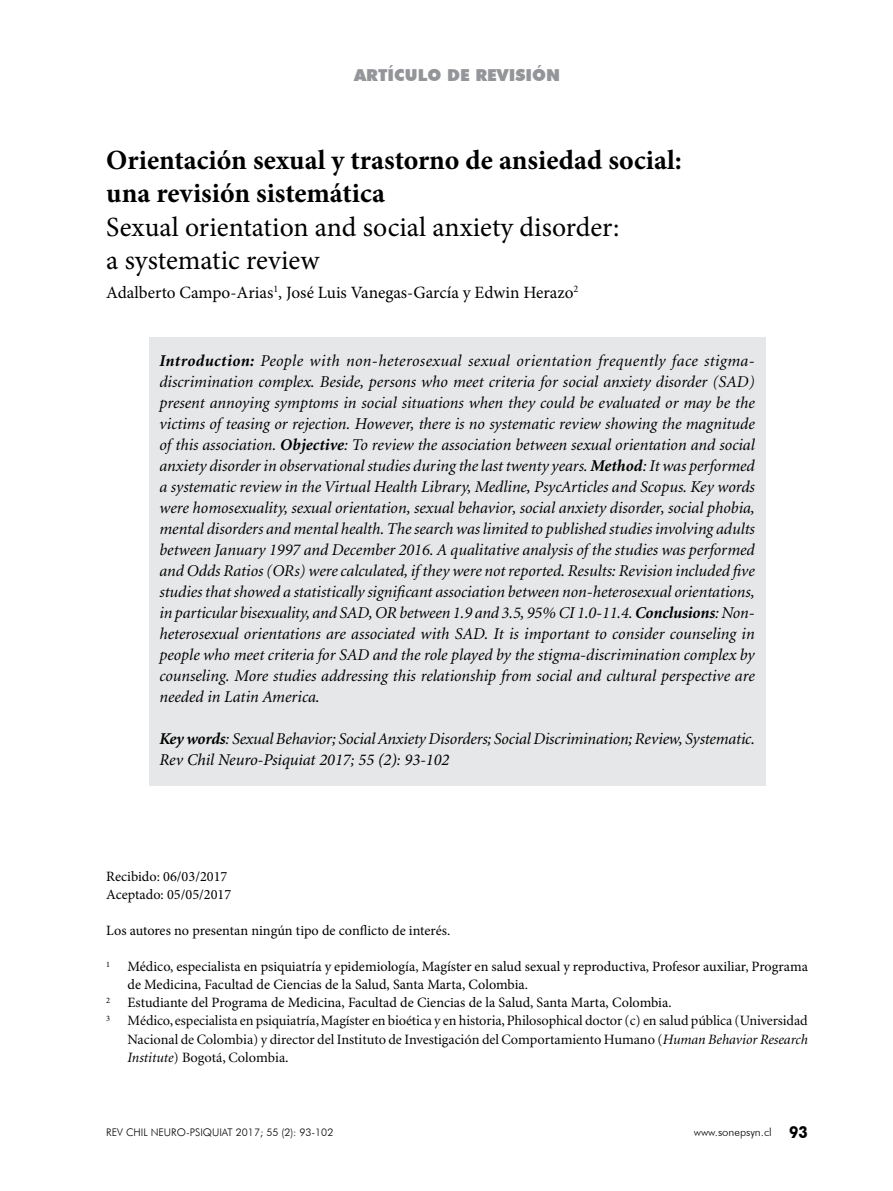
<style>
.page{position:relative;width:893px;height:1191px;background:#fff}
.page>*{position:absolute;margin:0;border:0;box-sizing:border-box;transform-origin:0 0}
.t1{font:700 27.75px/33.3px "Minion Pro";color:#000}
.t2{font:27.75px/33.3px "Minion Pro";color:#000}
.t3{font:17.25px "Minion Pro";color:#000}
.t4{font:italic 16.5px/21px "Minion";letter-spacing:-.005em;color:#000;text-align:justify}
.t5{font:italic 16.5px "Minion Pro";letter-spacing:-.005em;color:#000}
.t6{font:900 16.5px "Futura BT";color:#939598}
.t7{font:14.25px/18px "Minion Pro";color:#000}
.t8{font:14.25px/18px "Minion";color:#000;text-align:justify}
.t9{font:300 11.25px "Futura BT";color:#000}
.t10{font:300 10.5px "Futura BT";color:#000}
.s1{font-weight:700}
.s2{font-style:italic}
.s3{font-weight:700;font-size:16.5px}
</style>
<div class="page">
<div style="left:149px;top:337px;width:616px;height:449px;background:#e6e7e8"></div>
<p class="t6" style="left:354px;top:65px;width:207px">ARTÍCULO DE REVISIÓN</p>
<h1 class="t1" style="left:106px;top:143px;width:577px">Orientación sexual y trastorno de ansiedad social: una revisión sistemática</h1>
<h1 class="t2" style="left:106px;top:210px;width:515px">Sexual orientation and social anxiety disorder: a systematic review</h1>
<p class="t3" style="left:106px;top:281px;width:474px">Adalberto Campo-Arias<sup>1</sup>, José Luis Vanegas-García y Edwin Herazo<sup>2</sup></p>
<p class="t4" style="left:159px;top:351px;width:597px"><span class="s1">Introduction:</span> People with non-heterosexual sexual orientation frequently face stigma&shy;discrimination complex. Beside, persons who meet criteria for social anxiety disorder (SAD) present annoying symptoms in social situations when they could be evaluated or may be the victims of teasing or rejection. However, there is no systematic review showing the magnitude of this association. <span class="s1">Objective</span>: To review the association between sexual orientation and social anxiety disorder in observational studies during the last twenty years. <span class="s1">Method</span>: It was performed a systematic review in the Virtual Health Library, Medline, PsycArticles and Scopus. Key words were homosexuality, sexual orientation, sexual behavior, social anxiety disorder, social phobia, mental disorders and mental health. The search was limited to published studies involving adults between January 1997 and December 2016. A qualitative analysis of the studies was performed and Odds Ratios (ORs) were calculated, if they were not reported. Results: Revision included five studies that showed a statistically significant association between non-heterosexual orientations, in particular bisexuality, and SAD, OR between 1.9 and 3.5, 95% CI 1.0-11.4. <span class="s1">Conclusions</span>: Non&shy;heterosexual orientations are associated with SAD. It is important to consider counseling in people who meet criteria for SAD and the role played by the stigma-discrimination complex by counseling. More studies addressing this relationship from social and cultural perspective are needed in Latin America.</p>
<p class="t4" style="left:159px;top:729px;width:597px"><span class="s1">Key words</span>: Sexual Behavior; Social Anxiety Disorders; Social Discrimination; Review, Systematic.</p>
<p class="t5" style="left:159px;top:748px;width:292px">Rev Chil Neuro-Psiquiat 2017; 55 (2): 93-102</p>
<p class="t7" style="left:106px;top:868px;width:126px">Recibido: 06/03/2017<br>Aceptado: 05/05/2017</p>
<p class="t7" style="left:106px;top:922px;width:345px">Los autores no presentan ningún tipo de conflicto de interés.</p>
<p class="t7" style="left:106px;top:958px;width:703px"><sup>1</sup> Médico, especialista en psiquiatría y epidemiología, Magíster en salud sexual y reproductiva, Profesor auxiliar, Programa</p>
<p class="t7" style="left:127px;top:976px;width:402px">de Medicina, Facultad de Ciencias de la Salud, Santa Marta, Colombia.</p>
<p class="t7" style="left:106px;top:994px;width:567px"><sup>2</sup> Estudiante del Programa de Medicina, Facultad de Ciencias de la Salud, Santa Marta, Colombia.</p>
<p class="t8" style="left:127px;top:1012px;width:682px;text-indent:-21px"><sup>3</sup> Médico, especialista en psiquiatría, Magíster en bioética y en historia, Philosophical doctor (c) en salud pública (Universidad Nacional de Colombia) y director del Instituto de Investigación del Comportamiento Humano (<span class="s2">Human Behavior Research Institute</span>) Bogotá, Colombia.</p>
<p class="t10" style="left:106px;top:1125px;width:229px">REV CHIL NEURO-PSIQUIAT 2017; 55 (2): 93-102</p>
<p class="t9" style="left:694px;top:1125px;width:116px">www.sonepsyn.cl <span class="s3">93</span></p>
</div>
